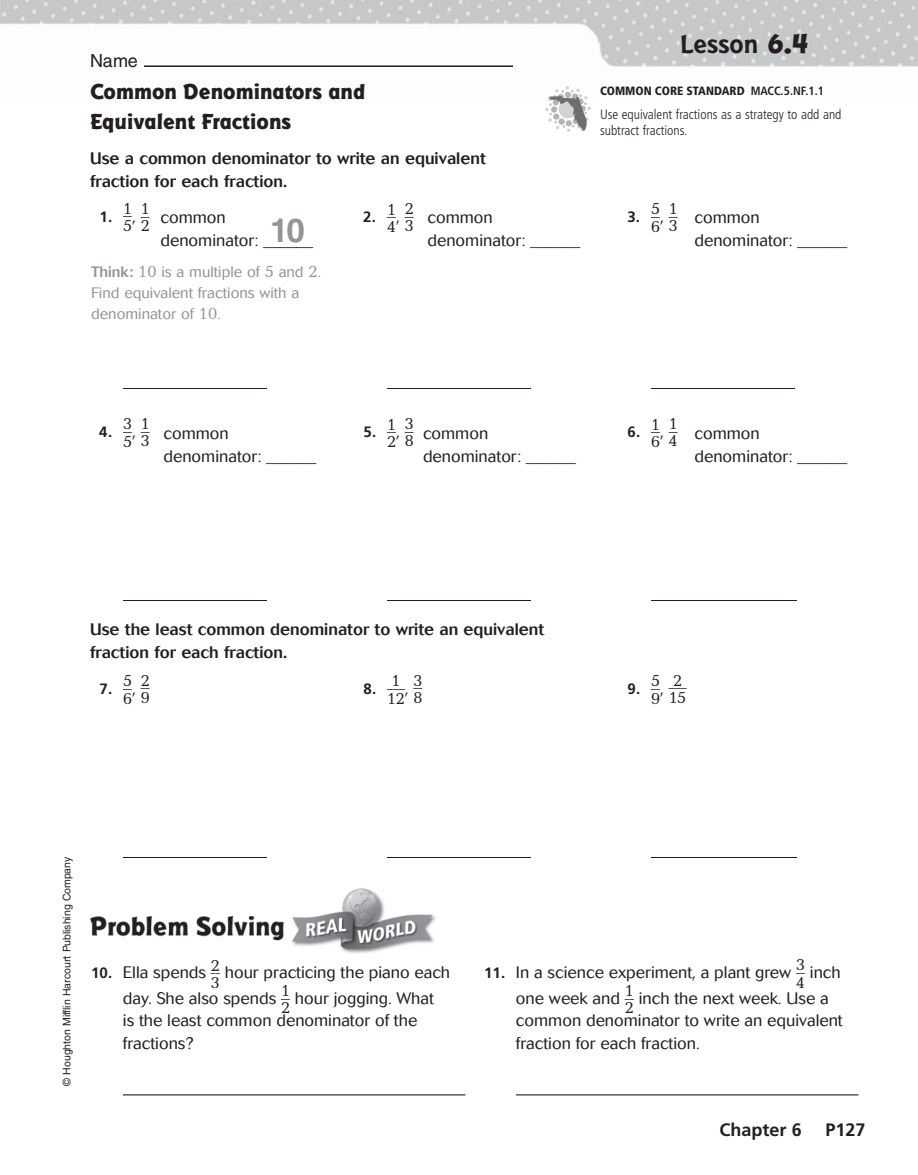
<style>
.page{position:relative;width:918px;height:1175px;background:#fff}
.page>*{position:absolute;margin:0;border:0;box-sizing:border-box;transform-origin:0 0}
.t1{font:700 33px "Helvetica LT Std";color:#939598}
.t2{font:700 27px "Badger";color:#231f20}
.t3{font:800 22.5px/30px "Badger";color:#231f20}
.t4{font:700 18px "Frutiger LT Std";color:#231f20}
.t5{font:18px "Helvetica LT Std";color:#231f20}
.t6{font:300 16.5px/22.5px "Cosmos";color:#231f20}
.t7{font:500 16.5px/22.5px "Cosmos";color:#231f20}
.t8{font:16.5px "Frutiger LT Std";color:#231f20;scale:5.9 1}
.t9{font:500 16.2px "HB Mathida";color:#231f20}
.t10{font:500 15.3px "HB Mathida";color:#231f20;scale:.59 1}
.t11{font:500 15.3px "HB Mathida";color:#231f20;scale:.78 1}
.t12{font:300 15px/21px "Cosmos";color:#939598}
.t13{font:700 15px "Frutiger LT Std";color:#231f20}
.t14{font:300 condensed 13.5px/16.5px "Frutiger LT Std";color:#231f20}
.t15{font:900 condensed 12px "Frutiger LT Std";color:#231f20}
.t16{font:10.5px "Helvetica LT Std";color:#231f20}
.s1{font-family:"Jacoby OTF Black";font-weight:400;font-size:31.5px}
.s2{font-size:16.2px}
.s3{font-family:"Cosmos";font-weight:300;font-size:16.5px}
.s4{font-weight:700}
.s5{font-weight:500}
.s6{font-family:"HB Mathida";font-weight:500;font-size:16.5px}
.s7{font-family:"Frutiger LT Std";font-weight:700;font-size:15px}
</style>
<div class="page">
<img style="left:0;top:0;width:918px;height:67px">
<img style="left:90px;top:888px;width:346px;height:65px">
<hr style="left:144px;top:65px;width:369px;height:2px;background:#231f20">
<hr style="left:123px;top:1094px;width:342px;height:1px;background:#231f20">
<hr style="left:516px;top:1094px;width:342px;height:1px;background:#231f20">
<svg style="left:545px;top:86px;width:46px;height:46px"></svg>
<p class="t5" style="left:90px;top:50px;width:50px">Name</p>
<h2 class="t2" style="left:680px;top:25px;width:130px">Lesson <span class="s1">6.4</span></h2>
<h3 class="t3" style="left:90px;top:79px;width:277px">Common Denominators and<br>Equivalent Fractions</h3>
<p class="t7" style="left:90px;top:149px;width:397px">Use a common denominator to write an equivalent fraction for each fraction.</p>
<p class="t13" style="left:100px;top:209px;width:14px">1.</p>
<p class="t10" style="left:123px;top:202px;width:47px"><span class="s2">1</span>__<span class="s3">,</span> <span class="s2">1</span>__</p>
<p class="t15" style="left:600px;top:84px;width:226px">COMMON CORE STANDARD <span class="s4">MACC.5.NF.1.1</span></p>
<p class="t14" style="left:600px;top:107px;width:243px">Use equivalent fractions as a strategy to add and subtract fractions.</p>
<p class="t10" style="left:396px;top:202px;width:32px"><span class="s3">,</span> <span class="s2">2</span>__</p>
<p class="t13" style="left:628px;top:209px;width:14px">3.</p>
<p class="t10" style="left:651px;top:202px;width:47px"><span class="s2">5</span>__<span class="s3">,</span> <span class="s2">1</span>__</p>
<p class="t9" style="left:651px;top:217px;width:11px">6</p>
<p class="t9" style="left:669px;top:217px;width:11px">3</p>
<p class="t13" style="left:363px;top:209px;width:34px">2. <sup>1</sup><sup>__</sup></p>
<p class="t9" style="left:387px;top:217px;width:11px">4</p>
<p class="t6" style="left:160px;top:208px;width:154px">common denominator: ___</p>
<p class="t6" style="left:428px;top:208px;width:154px">common denominator: ___</p>
<p class="t6" style="left:694px;top:208px;width:154px">common denominator: ___</p>
<h1 class="t1" style="left:270px;top:219px;width:36px">10</h1>
<p class="t9" style="left:123px;top:216px;width:11px">5</p>
<p class="t9" style="left:141px;top:217px;width:11px">2</p>
<p class="t9" style="left:405px;top:217px;width:11px">3</p>
<p class="t12" style="left:91px;top:262px;width:232px"><span class="s5">Think:</span> <span class="s6">10</span> is a multiple of <span class="s6">5</span> and <span class="s6">2</span>.<br>Find equivalent fractions with a denominator of <span class="s6">10</span>.</p>
<p class="t8" style="left:123px;top:371px;width:26px">___</p>
<p class="t8" style="left:387px;top:371px;width:26px">___</p>
<p class="t8" style="left:651px;top:371px;width:26px">___</p>
<p class="t13" style="left:99px;top:424px;width:14px">4.</p>
<p class="t10" style="left:123px;top:417px;width:47px"><span class="s2">3</span>__<span class="s3">,</span> <span class="s2">1</span>__</p>
<p class="t9" style="left:123px;top:432px;width:11px">5</p>
<p class="t9" style="left:141px;top:432px;width:11px">3</p>
<p class="t6" style="left:164px;top:424px;width:154px">common denominator: ___</p>
<p class="t10" style="left:396px;top:417px;width:32px"><span class="s3">,</span> <span class="s2">3</span>__</p>
<p class="t13" style="left:364px;top:424px;width:34px">5. <sup>1</sup><sup>__</sup></p>
<p class="t9" style="left:387px;top:432px;width:11px">2</p>
<p class="t9" style="left:405px;top:432px;width:11px">8</p>
<p class="t6" style="left:423px;top:424px;width:154px">common denominator: ___</p>
<p class="t10" style="left:660px;top:417px;width:32px"><span class="s3">,</span> <span class="s2">1</span>__</p>
<p class="t13" style="left:627px;top:424px;width:34px">6. <sup>1</sup><sup>__</sup></p>
<p class="t9" style="left:651px;top:432px;width:11px">6</p>
<p class="t9" style="left:669px;top:432px;width:11px">4</p>
<p class="t6" style="left:694px;top:424px;width:154px">common denominator: ___</p>
<p class="t8" style="left:123px;top:583px;width:26px">___</p>
<p class="t8" style="left:387px;top:583px;width:26px">___</p>
<p class="t8" style="left:651px;top:583px;width:26px">___</p>
<p class="t7" style="left:90px;top:620px;width:456px">Use the least common denominator to write an equivalent fraction for each fraction.</p>
<p class="t13" style="left:100px;top:681px;width:14px">7.</p>
<p class="t10" style="left:123px;top:674px;width:47px"><span class="s2">5</span>__<span class="s3">,</span> <span class="s2">2</span>__</p>
<p class="t9" style="left:123px;top:689px;width:11px">6</p>
<p class="t9" style="left:141px;top:688px;width:11px">9</p>
<p class="t11" style="left:364px;top:674px;width:77px"><sub>8.</sub> ___<span class="s2">1</span> <span class="s3">,</span> <span class="s2">3</span>__</p>
<p class="t9" style="left:387px;top:689px;width:19px">12</p>
<p class="t9" style="left:413px;top:688px;width:11px">8</p>
<p class="t13" style="left:628px;top:681px;width:14px">9.</p>
<p class="t10" style="left:651px;top:673px;width:62px"><span class="s2">5</span>__<span class="s3">,</span> ___<span class="s2">2</span></p>
<p class="t9" style="left:651px;top:689px;width:11px">9</p>
<p class="t9" style="left:669px;top:688px;width:19px">15</p>
<p class="t16" style="left:61px;top:1085px;width:230px;rotate:-90deg">© Houghton Mifflin Harcourt Publishing Company</p>
<p class="t8" style="left:123px;top:840px;width:26px">___</p>
<p class="t8" style="left:387px;top:840px;width:26px">___</p>
<p class="t8" style="left:651px;top:840px;width:26px">___</p>
<p class="t10" style="left:211px;top:958px;width:17px"><span class="s2">2</span>__</p>
<p class="t9" style="left:211px;top:973px;width:11px">3</p>
<p class="t6" style="left:123px;top:961px;width:329px;line-height:25.5px;text-indent:102px">hour practicing the piano each day. She also spends</p>
<p class="t6" style="left:91px;top:963px;width:116px"><span class="s7">10.</span> Ella spends</p>
<p class="t10" style="left:281px;top:983px;width:17px"><span class="s2">1</span>__</p>
<p class="t9" style="left:281px;top:998px;width:11px">2</p>
<p class="t6" style="left:123px;top:988px;width:312px;text-indent:172px">hour jogging. What is the least common denominator of the fractions?</p>
<p class="t6" style="left:484px;top:963px;width:308px"><span class="s7">11.</span> In a science experiment, a plant grew</p>
<p class="t10" style="left:796px;top:958px;width:17px"><span class="s2">3</span>__</p>
<p class="t6" style="left:810px;top:963px;width:32px">inch</p>
<p class="t9" style="left:796px;top:973px;width:11px">4</p>
<p class="t6" style="left:516px;top:988px;width:106px">one week and</p>
<p class="t10" style="left:625px;top:983px;width:17px"><span class="s2">1</span>__</p>
<p class="t9" style="left:625px;top:998px;width:11px">2</p>
<p class="t6" style="left:516px;top:988px;width:328px;text-indent:123px">inch the next week. Use a common denominator to write an equivalent fraction for each fraction.</p>
<p class="t4" style="left:719px;top:1121px;width:84px">Chapter 6</p>
<p class="t4" style="left:825px;top:1121px;width:42px">P127</p>
</div>
